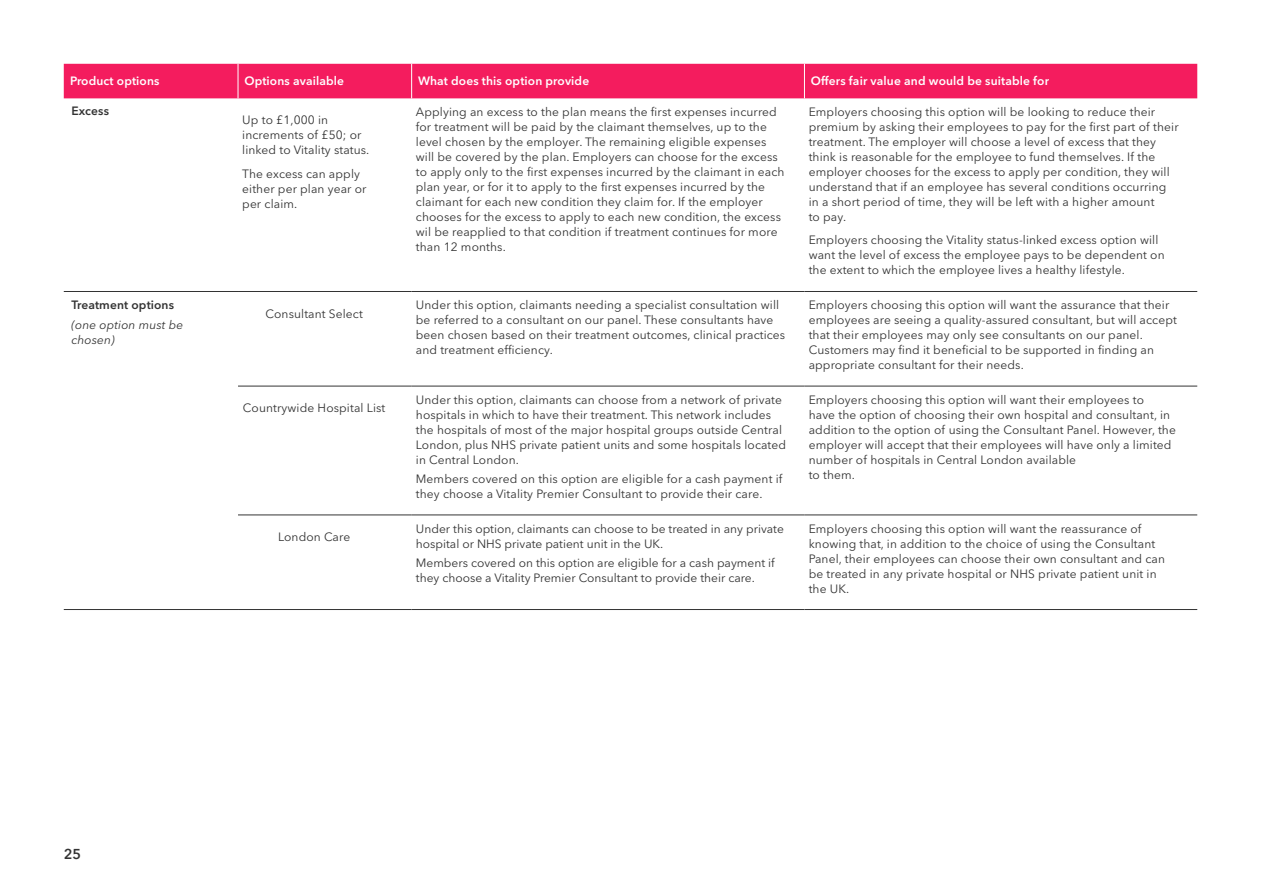
<style>
.page{position:relative;width:1263px;height:893px;background:#fff}
.page>*{position:absolute;margin:0;border:0;box-sizing:border-box;transform-origin:0 0}
.t1{font:600 14.25px "Avenir Next LT Pro";color:#333}
.t2{font:12px/15px "Avenir Next LT Pro";letter-spacing:.01em;color:#333}
.t3{font:600 12px "Avenir Next LT Pro";letter-spacing:.01em;color:#fff}
.t4{font:italic 12px/15px "Avenir Next LT Pro";letter-spacing:.01em;color:#333}
.t5{font:600 12px "Avenir Next LT Pro";letter-spacing:.01em;color:#333}
</style>
<div class="page">
<div style="left:64px;top:64px;width:1133px;height:34px;background:#f41c5e"></div>
<hr style="left:238px;top:64px;width:1px;height:34px;background:#fff">
<hr style="left:411px;top:64px;width:1px;height:34px;background:#fff">
<hr style="left:804px;top:64px;width:1px;height:34px;background:#fff">
<hr style="left:238px;top:609px;width:174px;height:1px;background:#333">
<hr style="left:238px;top:291px;width:174px;height:1px;background:#333">
<hr style="left:238px;top:386px;width:174px;height:1px;background:#333">
<hr style="left:238px;top:515px;width:174px;height:1px;background:#333">
<hr style="left:64px;top:291px;width:174px;height:1px;background:#333">
<hr style="left:412px;top:291px;width:392px;height:1px;background:#333">
<hr style="left:804px;top:291px;width:393px;height:1px;background:#333">
<hr style="left:412px;top:386px;width:392px;height:1px;background:#333">
<hr style="left:804px;top:386px;width:393px;height:1px;background:#333">
<hr style="left:412px;top:515px;width:392px;height:1px;background:#333">
<hr style="left:804px;top:515px;width:393px;height:1px;background:#333">
<hr style="left:64px;top:609px;width:174px;height:1px;background:#333">
<hr style="left:412px;top:609px;width:392px;height:1px;background:#333">
<hr style="left:804px;top:609px;width:393px;height:1px;background:#333">
<p class="t3" style="left:70px;top:74px;width:91px">Product options</p>
<p class="t3" style="left:244px;top:74px;width:101px">Options available</p>
<p class="t3" style="left:418px;top:74px;width:173px">What does this option provide</p>
<p class="t3" style="left:811px;top:74px;width:240px">Offers fair value and would be suitable for</p>
<p class="t5" style="left:71px;top:104px;width:39px">Excess</p>
<p class="t2" style="left:242px;top:113px;width:129px">Up to £1,000 in increments of £50; or linked to Vitality status.</p>
<p class="t2" style="left:242px;top:166px;width:126px">The excess can apply either per plan year or per claim.</p>
<p class="t2" style="left:416px;top:104px;width:370px">Applying an excess to the plan means the first expenses incurred for treatment will be paid by the claimant themselves, up to the level chosen by the employer. The remaining eligible expenses will be covered by the plan. Employers can choose for the excess to apply only to the first expenses incurred by the claimant in each plan year, or for it to apply to the first expenses incurred by the claimant for each new condition they claim for. If the employer chooses for the excess to apply to each new condition, the excess wil be reapplied to that condition if treatment continues for more than 12 months.</p>
<p class="t2" style="left:809px;top:104px;width:371px">Employers choosing this option will be looking to reduce their premium by asking their employees to pay for the first part of their treatment. The employer will choose a level of excess that they think is reasonable for the employee to fund themselves. If the employer chooses for the excess to apply per condition, they will understand that if an employee has several conditions occurring in a short period of time, they will be left with a higher amount<br>to pay.</p>
<p class="t2" style="left:809px;top:233px;width:357px">Employers choosing the Vitality status-linked excess option will want the level of excess the employee pays to be dependent on the extent to which the employee lives a healthy lifestyle.</p>
<p class="t5" style="left:71px;top:297px;width:104px">Treatment options</p>
<p class="t4" style="left:71px;top:317px;width:113px">(one option must be chosen)</p>
<p class="t2" style="left:265px;top:306px;width:99px">Consultant Select</p>
<p class="t2" style="left:416px;top:297px;width:371px">Under this option, claimants needing a specialist consultation will be referred to a consultant on our panel. These consultants have been chosen based on their treatment outcomes, clinical practices and treatment efficiency.</p>
<p class="t2" style="left:809px;top:297px;width:370px">Employers choosing this option will want the assurance that their employees are seeing a quality-assured consultant, but will accept that their employees may only see consultants on our panel.<br>Customers may find it beneficial to be supported in finding an appropriate consultant for their needs.</p>
<p class="t2" style="left:243px;top:400px;width:144px">Countrywide Hospital List</p>
<p class="t2" style="left:416px;top:392px;width:372px">Under this option, claimants can choose from a network of private hospitals in which to have their treatment. This network includes the hospitals of most of the major hospital groups outside Central London, plus NHS private patient units and some hospitals located in Central London.</p>
<p class="t2" style="left:416px;top:471px;width:368px">Members covered on this option are eligible for a cash payment if they choose a Vitality Premier Consultant to provide their care.</p>
<p class="t2" style="left:809px;top:392px;width:369px">Employers choosing this option will want their employees to<br>have the option of choosing their own hospital and consultant, in addition to the option of using the Consultant Panel. However, the employer will accept that their employees will have only a limited number of hospitals in Central London available<br>to them.</p>
<p class="t2" style="left:278px;top:529px;width:74px">London Care</p>
<p class="t2" style="left:416px;top:521px;width:369px">Under this option, claimants can choose to be treated in any private hospital or NHS private patient unit in the UK.</p>
<p class="t2" style="left:416px;top:555px;width:360px">Members covered on this option are eligible for a cash payment if they choose a Vitality Premier Consultant to provide their care.</p>
<p class="t2" style="left:809px;top:521px;width:358px">Employers choosing this option will want the reassurance of knowing that, in addition to the choice of using the Consultant Panel, their employees can choose their own consultant and can be treated in any private hospital or NHS private patient unit in the UK.</p>
<p class="t1" style="left:64px;top:846px;width:19px">25</p>
</div>
